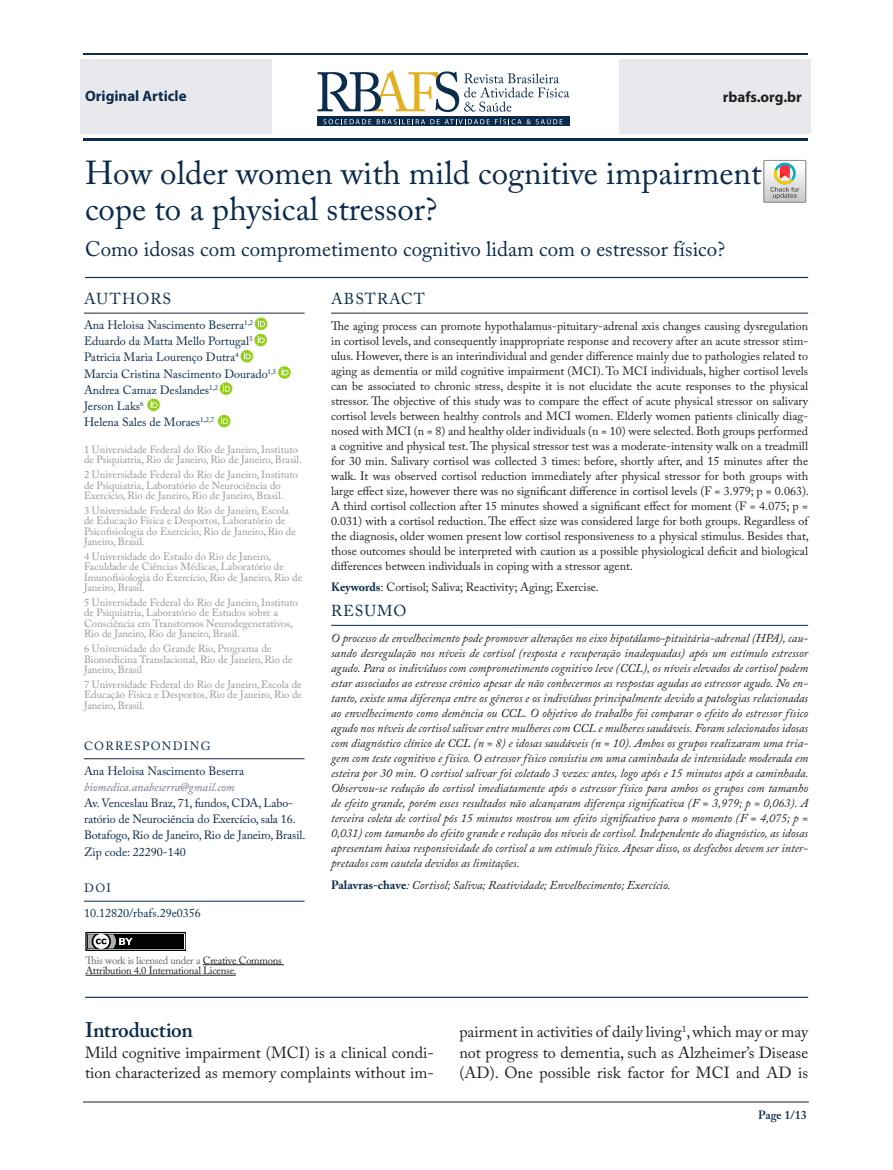
<style>
.page{position:relative;width:893px;height:1170px;background:#fff}
.page>*{position:absolute;margin:0;border:0;box-sizing:border-box;transform-origin:0 0}
.t1{font:33px/36px "Adobe Caslon Pro";color:#0b2b4b}
.t2{font:21px "Adobe Caslon Pro";color:#0b2b4b}
.t3{font:600 21px "Adobe Caslon Pro";letter-spacing:-.015em;color:#0b2b4b}
.t4{font:16.05px/20.2px "Adobe Caslon Pro";color:#231f20}
.t5{font:15.75px "Adobe Caslon Pro";letter-spacing:.065em;color:#0b2b4b}
.t6{font:700 15px "Myriad Pro";color:#0b2b4b}
.t7{font:700 15px "Myriad Pro";color:#231f20}
.t8{font:12px/15px "Adobe Caslon Pro";color:#231f20;text-align:justify}
.t9{font:italic 12px/15px "Adobe Caslon Pro";color:#231f20;text-align:justify}
.t10{font:12px/16.2px "Adobe Caslon Pro";color:#0b2b4b}
.t11{font:italic 12px "Adobe Caslon Pro";color:#72768d}
.t12{font:600 12px "Adobe Caslon Pro";letter-spacing:-.005em;color:#0b2b4b}
.t13{font:10.5px/10.2px "Adobe Caslon Pro";color:#949698}
.t14{font:10.5px/10.5px "Adobe Caslon Pro";letter-spacing:-.02em;color:#231f20}
.s1{color:#1b1b1b}
.s2{font-weight:700;color:#0b2b4b}
.s3{font-weight:700;font-style:normal;color:#0b2b4b}
.s4{color:#636466}
</style>
<div class="page">
<div style="left:619px;top:59px;width:192px;height:75px;background:#e9e9ed"></div>
<div style="left:80px;top:59px;width:192px;height:75px;background:#e9e9ed"></div>
<hr style="left:83px;top:53px;width:725px;height:2px;background:#0b2b4b">
<hr style="left:83px;top:138px;width:725px;height:2px;background:#0b2b4b">
<hr style="left:83px;top:1101px;width:726px;height:1px;background:#231f20">
<svg style="left:318px;top:117px;width:252px;height:9px"></svg>
<svg style="left:323px;top:119px;width:48px;height:5px"></svg>
<svg style="left:377px;top:118px;width:185px;height:6px"></svg>
<svg style="left:318px;top:70px;width:251px;height:42px"></svg>
<div style="left:86px;top:932px;width:100px;height:18px;background:#c1c1c1"></div>
<div style="left:85px;top:931px;width:101px;height:19px;border:1px solid #020304"></div>
<div style="left:88px;top:934px;width:96px;height:14px;background:#020304"></div>
<svg style="left:85px;top:931px;width:48px;height:20px"></svg>
<hr style="left:203px;top:964px;width:81px;height:1px;background:#231f20">
<hr style="left:85px;top:974px;width:151px;height:1px;background:#231f20">
<hr style="left:85px;top:996px;width:723px;height:1px;background:#0b2b4b">
<hr style="left:85px;top:277px;width:723px;height:1px;background:#0b2b4b">
<hr style="left:84px;top:313px;width:221px;height:1px;background:#0b2b4b">
<hr style="left:84px;top:758px;width:221px;height:1px;background:#0b2b4b">
<hr style="left:84px;top:900px;width:221px;height:1px;background:#0b2b4b">
<svg style="left:240px;top:317px;width:27px;height:45px"></svg>
<svg style="left:278px;top:366px;width:13px;height:13px"></svg>
<svg style="left:220px;top:382px;width:12px;height:13px"></svg>
<svg style="left:147px;top:398px;width:13px;height:13px"></svg>
<svg style="left:218px;top:415px;width:12px;height:12px"></svg>
<hr style="left:331px;top:313px;width:477px;height:1px;background:#0b2b4b">
<hr style="left:331px;top:625px;width:477px;height:1px;background:#0b2b4b">
<svg style="left:764px;top:160px;width:42px;height:42px"></svg>
<p class="t6" style="left:85px;top:88px;width:103px">Original Article</p>
<p class="t7" style="left:723px;top:88px;width:81px">rbafs.org.br</p>
<h1 class="t1" style="left:85px;top:155px;width:678px">How older women with mild cognitive impairment cope to a physical stressor?</h1>
<h2 class="t2" style="left:85px;top:236px;width:642px">Como idosas com comprometimento cognitivo lidam com o estressor físico?</h2>
<h3 class="t5" style="left:84px;top:289px;width:88px">AUTHORS</h3>
<p class="t10" style="left:84px;top:317px;width:194px">Ana Heloisa Nascimento Beserra<sup>1,2<br></sup>Eduardo da Matta Mello Portugal<sup>3<br></sup>Patricia Maria Lourenço Dutra<sup>4<br></sup>Marcia Cristina Nascimento Dourado<sup>1,5<br></sup>Andrea Camaz Deslandes<sup>1,2<br></sup>Jerson Laks<sup>6<br></sup>Helena Sales de Moraes<sup>1,2,7</sup></p>
<p class="t13" style="left:84px;top:444px;width:219px">1 Universidade Federal do Rio de Janeiro, Instituto de Psiquiatria, Rio de Janeiro, Rio de Janeiro, Brasil.</p>
<p class="t13" style="left:84px;top:469px;width:215px">2 Universidade Federal do Rio de Janeiro, Instituto de Psiquiatria, Laboratório de Neurociência do<br>Exercício, Rio de Janeiro, Rio de Janeiro, Brasil.</p>
<p class="t13" style="left:84px;top:505px;width:213px">3 Universidade Federal do Rio de Janeiro, Escola de Educação Física e Desportos, Laboratório de Psicofisiologia do Exercício, Rio de Janeiro, Rio de Janeiro, Brasil.</p>
<p class="t13" style="left:84px;top:551px;width:220px">4 Universidade do Estado do Rio de Janeiro, Faculdade de Ciências Médicas, Laboratório de Imunofisiologia do Exercício, Rio de Janeiro, Rio de Janeiro, Brasil.</p>
<p class="t13" style="left:84px;top:597px;width:215px">5 Universidade Federal do Rio de Janeiro, Instituto de Psiquiatria, Laboratório de Estudos sobre a Consciência em Transtornos Neurodegenerativos, Rio de Janeiro, Rio de Janeiro, Brasil.</p>
<p class="t13" style="left:84px;top:643px;width:210px">6 Universidade do Grande Rio, Programa de<br>Biomedicina Translacional, Rio de Janeiro, Rio de<br>Janeiro, Brasil</p>
<p class="t13" style="left:84px;top:679px;width:220px;text-align:justify">7 Universidade Federal do Rio de Janeiro, Escola de Educação Física e Desportos, Rio de Janeiro, Rio de Janeiro, Brasil.</p>
<p class="t10" style="left:84px;top:733px;width:162px;line-height:24.8px">CORRESPONDING<br>Ana Heloisa Nascimento Beserra</p>
<p class="t11" style="left:84px;top:779px;width:152px">biomedica.anabeserra@gmail.com</p>
<p class="t10" style="left:84px;top:794px;width:223px">Av. Venceslau Braz, 71, fundos, CDA, Labo&shy;ratório de Neurociência do Exercício, sala 16.<br>Botafogo, Rio de Janeiro, Rio de Janeiro, Brasil.<br>Zip code: 22290-140</p>
<p class="t10" style="left:84px;top:875px;width:118px;line-height:24.8px">DOI<br>10.12820/rbafs.29e0356</p>
<h3 class="t5" style="left:331px;top:289px;width:95px">ABSTRACT</h3>
<p class="t8" style="left:331px;top:318px;width:479px">The aging process can promote hypothalamus-pituitary-adrenal axis changes causing dysregulation in cortisol levels, and consequently inappropriate response and recovery after an acute stressor stim&shy;ulus. However, there is an interindividual and gender difference mainly due to pathologies related to aging as dementia or mild cognitive impairment (MCI). To MCI individuals, higher cortisol levels can be associated to chronic stress, despite it is not elucidate the acute responses to the physical stressor. The objective of this study was to compare the effect of acute physical stressor on salivary cortisol levels between healthy controls and MCI women. Elderly women patients clinically diag&shy;nosed with MCI (n = 8) and healthy older individuals (n = 10) were selected. Both groups performed a cognitive and physical test. The physical stressor test was a moderate-intensity walk on a treadmill for 30 min. Salivary cortisol was collected 3 times: before, shortly after, and 15 minutes after the walk. It was observed cortisol reduction immediately after physical stressor for both groups with large effect size, however t<span class="s1">here was no significant difference in cortisol levels</span> (F = 3.979; p = 0.063).<br>A third cortisol collection after 15 minutes showed a significant effect for moment (F = 4.075; p = 0.031) with a cortisol reduction. The effect size was considered large for both groups. Regardless of the diagnosis, older women present low cortisol responsiveness to a physical stimulus. Besides that, those outcomes should be interpreted with caution as a possible physiological deficit and biological differences between individuals in coping with a stressor agent.</p>
<p class="t8" style="left:331px;top:579px;width:269px"><span class="s2">Keywords</span>: Cortisol; Saliva; Reactivity; Aging; Exercise.</p>
<h3 class="t5" style="left:331px;top:601px;width:77px">RESUMO</h3>
<p class="t9" style="left:331px;top:630px;width:479px">O processo de envelhecimento pode promover alterações no eixo hipotálamo-pituitária-adrenal (HPA), cau&shy;sando desregulação nos níveis de cortisol (resposta e recuperação inadequadas) após um estímulo estressor agudo. Para os indivíduos com comprometimento cognitivo leve (CCL), os níveis elevados de cortisol podem estar associados ao estresse crônico apesar de não conhecermos as respostas agudas ao estressor agudo. No en&shy;tanto, existe uma diferença entre os gêneros e os indivíduos principalmente devido a patologias relacionadas ao envelhecimento como demência ou CCL. O objetivo do trabalho foi comparar o efeito do estressor físico agudo nos níveis de cortisol salivar entre mulheres com CCL e mulheres saudáveis. Foram selecionados idosas com diagnóstico clínico de CCL (n = 8) e idosas saudáveis (n = 10). Ambos os grupos realizaram uma tria&shy;gem com teste cognitivo e físico. O estressor físico consistiu em uma caminhada de intensidade moderada em esteira por 30 min. O cortisol salivar foi coletado 3 vezes: antes, logo após e 15 minutos após a caminhada.<br>Observou-se redução do cortisol imediatamente após o estressor físico para ambos os grupos com tamanho de efeito grande, porém esses resultados não alcançaram diferença significativa (F = 3,979; p = 0,063). A terceira coleta de cortisol pós 15 minutos mostrou um efeito significativo para o momento (F = 4,075; p = 0,031) com tamanho do efeito grande e redução dos níveis de cortisol. Independente do diagnóstico, as idosas apresentam baixa responsividade do cortisol a um estímulo físico. Apesar disso, os desfechos devem ser inter&shy;pretados com cautela devidos as limitações.</p>
<p class="t9" style="left:331px;top:876px;width:341px"><span class="s3">Palavras-chave</span>: Cortisol; Saliva; Reatividade; Envelhecimento; Exercício.</p>
<p class="t14" style="left:85px;top:954px;width:198px"><span class="s4">This work is licensed under a</span> Creative Commons<br>Attribution 4.0 International License.</p>
<h2 class="t3" style="left:85px;top:1017px;width:109px">Introduction</h2>
<h3 class="t4" style="left:85px;top:1041px;width:350px">Mild cognitive impairment (MCI) is a clinical condi&shy;tion characterized as memory complaints without im-</h3>
<h3 class="t4" style="left:459px;top:1021px;width:350px;text-align:justify">pairment in activities of daily living<sup>1</sup>, which may or may not progress to dementia, such as Alzheimer’s Disease (AD). One possible risk factor for MCI and AD is</h3>
<p class="t12" style="left:758px;top:1107px;width:50px">Page 1/13</p>
</div>
